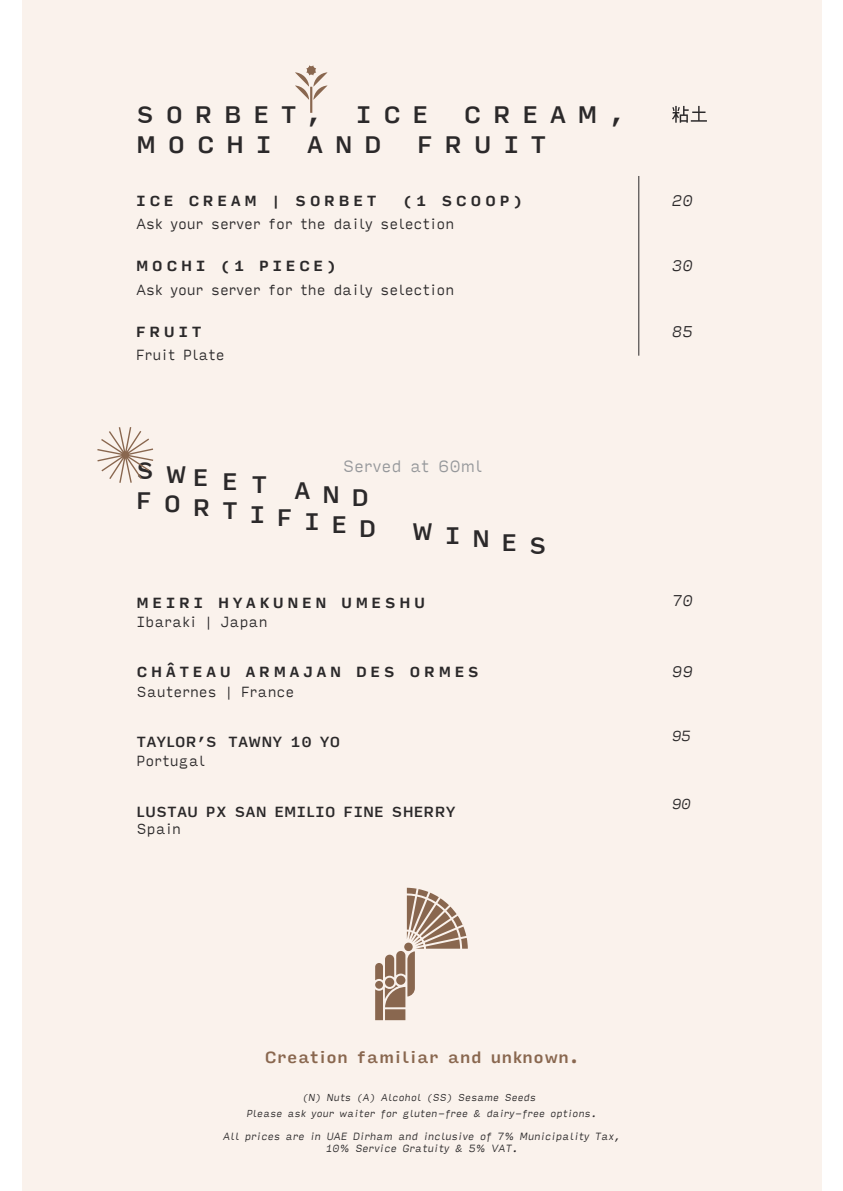
<style>
.page{position:relative;width:843px;height:1191px;background:#fff}
.page>*{position:absolute;margin:0;border:0;box-sizing:border-box;transform-origin:0 0}
.t1{font:500 22.75px/33.2px "Input Sans";letter-spacing:.5em;color:#2b292a}
.t2{font:500 15.75px "Input Sans";color:#89674f}
.t3{font:300 15.75px "Input Sans";color:#96989b}
.t4{font:italic 300 14.88px "Input Sans";color:#2b292a}
.t5{font:300 14px "Input Sans";color:#2b292a}
.t6{font:700 14px "Input Sans";letter-spacing:.25em;color:#2b292a}
.t7{font:500 14px "Input Sans";color:#2b292a}
.t8{font:italic 300 14px "Input Sans";color:#2b292a}
.t9{font:italic 300 9.97px/11.9px "Input Sans";color:#2b292a;text-align:center}
.t10{font:italic 300 9.62px/16.6px "Input Sans";color:#2b292a;text-align:center}
</style>
<div class="page">
<div style="left:22px;top:0;width:799px;height:1191px;background:#faf2ec"></div>
<svg style="left:295px;top:65px;width:32px;height:48px"></svg>
<hr style="left:638px;top:176px;width:1px;height:180px;background:#2b292a">
<svg style="left:672px;top:106px;width:34px;height:17px"></svg>
<svg style="left:97px;top:427px;width:56px;height:56px"></svg>
<svg style="left:375px;top:887px;width:92px;height:133px"></svg>
<h1 class="t1" style="left:136px;top:97px;width:186px">SORBET,</h1>
<h1 class="t1" style="left:356px;top:97px;width:74px">ICE</h1>
<h1 class="t1" style="left:463px;top:97px;width:161px">CREAM,</h1>
<h1 class="t1" style="left:136px;top:127px;width:137px">MOCHI</h1>
<h1 class="t1" style="left:307px;top:127px;width:77px">AND</h1>
<h1 class="t1" style="left:417px;top:127px;width:131px">FRUIT</h1>
<p class="t6" style="left:136px;top:188px;width:242px">ICE CREAM | SORBET</p>
<p class="t6" style="left:402px;top:188px;width:122px">(1 SCOOP)</p>
<p class="t4" style="left:671px;top:187px;width:23px">20</p>
<p class="t5" style="left:136px;top:211px;width:320px">Ask your server for the daily selection</p>
<p class="t6" style="left:136px;top:253px;width:202px">MOCHI (1 PIECE)</p>
<p class="t4" style="left:671px;top:252px;width:23px">30</p>
<p class="t5" style="left:136px;top:277px;width:320px">Ask your server for the daily selection</p>
<p class="t6" style="left:136px;top:319px;width:67px">FRUIT</p>
<p class="t4" style="left:671px;top:318px;width:23px">85</p>
<p class="t5" style="left:136px;top:342px;width:90px">Fruit Plate</p>
<h1 class="t1" style="left:136px;top:452px;width:19px">S</h1>
<h1 class="t1" style="left:136px;top:482px;width:17px">F</h1>
<p class="t3" style="left:343px;top:452px;width:141px">Served at 60ml</p>
<h1 class="t1" style="left:193px;top:466px;width:185px;text-indent:-27px">WEET AND<br>RTIFIED</h1>
<h1 class="t1" style="left:163px;top:486px;width:19px">O</h1>
<h1 class="t1" style="left:412px;top:521px;width:136px">WINES</h1>
<p class="t6" style="left:136px;top:590px;width:290px">MEIRI HYAKUNEN UMESHU</p>
<p class="t5" style="left:136px;top:609px;width:133px">Ibaraki | Japan</p>
<p class="t6" style="left:136px;top:659px;width:344px">CHÂTEAU ARMAJAN DES ORMES</p>
<p class="t5" style="left:136px;top:679px;width:159px">Sauternes | France</p>
<p class="t7" style="left:136px;top:729px;width:205px">TAYLOR’S TAWNY 10 YO</p>
<p class="t5" style="left:136px;top:748px;width:70px">Portugal</p>
<p class="t7" style="left:136px;top:799px;width:320px">LUSTAU PX SAN EMILIO FINE SHERRY</p>
<p class="t5" style="left:136px;top:815px;width:46px">Spain</p>
<p class="t4" style="left:671px;top:587px;width:23px">70</p>
<p class="t4" style="left:671px;top:657px;width:23px">99</p>
<p class="t8" style="left:671px;top:723px;width:21px">95</p>
<p class="t8" style="left:671px;top:790px;width:21px">90</p>
<p class="t2" style="left:264px;top:1043px;width:316px">Creation familiar and unknown.</p>
<p class="t10" style="left:247px;top:1088px;width:352px">(N) Nuts (A) Alcohol (SS) Sesame Seeds<br>Please ask your waiter for gluten-free &amp; dairy-free options.</p>
<p class="t9" style="left:223px;top:1129px;width:399px">All prices are in UAE Dirham and inclusive of 7% Municipality Tax,<br>10% Service Gratuity &amp; 5% VAT.</p>
</div>
